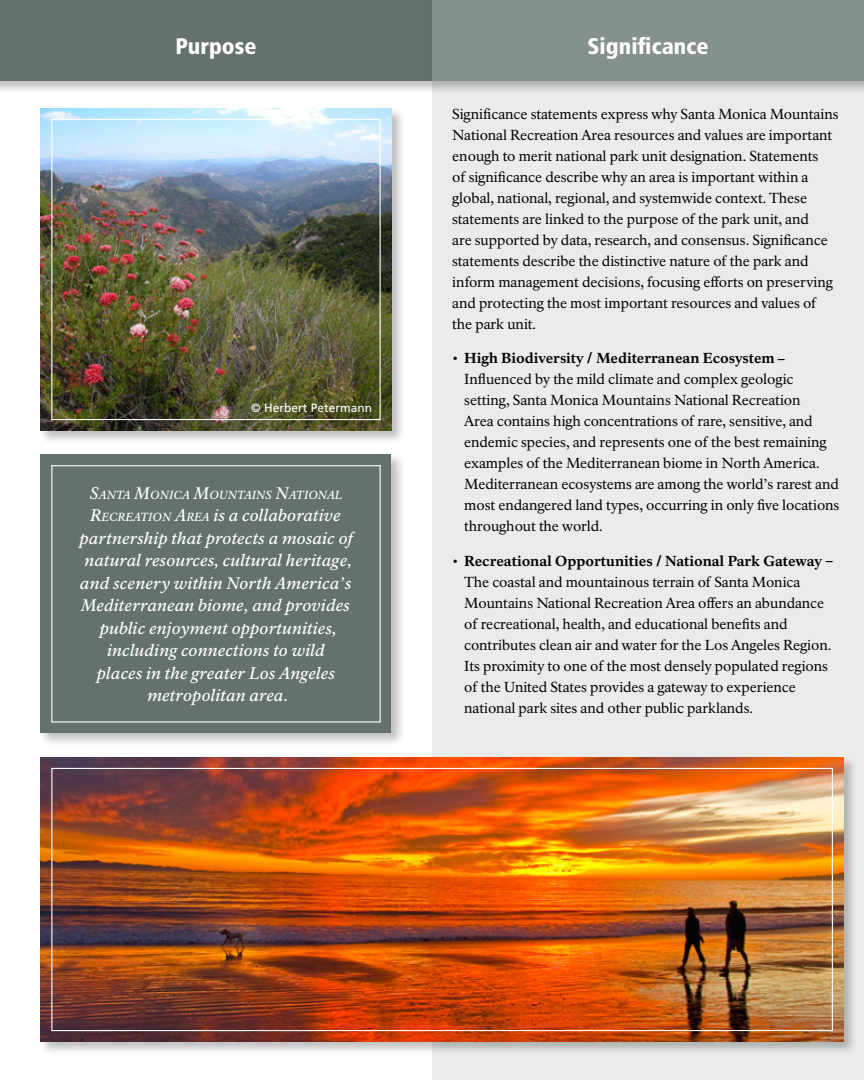
<style>
.page{position:relative;width:864px;height:1080px;background:#fff}
.page>*{position:absolute;margin:0;border:0;box-sizing:border-box;transform-origin:0 0}
.t1{font:900 condensed 22.5px "Frutiger LT Std";color:#fff}
.Purpose{font:italic 16.5px/22.5px "NPS Rawlinson OT Med";letter-spacing:.01em;color:#fff;text-align:center}
.Body{font:14.25px/21px "NPS Rawlinson OT";letter-spacing:-.005em;color:#000}
.t2{font:800 14.25px "NPS Rawlinson OT";letter-spacing:-.005em;color:#000}
.t3{font:12px "Frutiger LT Std";color:#fff}
.Purpose-2{font:italic 11.55px "NPS Rawlinson OT Med";letter-spacing:.015em;color:#fff}
.s1{font-size:16.5px}
.s2{font-style:inherit}
.s3{font-size:11.55px}
.s4{font-weight:800}
.s5{font-weight:400}
</style>
<div class="page">
<div style="left:432px;top:81px;width:432px;height:999px;background:#e9ecea"></div>
<div style="left:0;top:0;width:446px;height:95px;background:#000;opacity:.25"></div>
<div style="left:0;top:0;width:432px;height:81px;background:#65726b"></div>
<div style="left:430px;top:0;width:434px;height:95px;background:#000;opacity:.25"></div>
<div style="left:432px;top:0;width:432px;height:81px;background:#85918b"></div>
<div style="left:38px;top:452px;width:368px;height:296px;background:#000;opacity:.25"></div>
<div style="left:40px;top:454px;width:352px;height:279px;background:#65726b"></div>
<div style="left:51px;top:465px;width:330px;height:258px;border:1px solid #fff"></div>
<div style="left:39px;top:106px;width:366px;height:339px;background:#000;opacity:.25"></div>
<img style="left:40px;top:108px;width:352px;height:323px">
<div style="left:51px;top:119px;width:330px;height:301px;border:1px solid #fff"></div>
<div style="left:39px;top:755px;width:818px;height:301px;background:#000;opacity:.25"></div>
<img style="left:40px;top:757px;width:804px;height:285px">
<div style="left:51px;top:768px;width:782px;height:263px;border:1px solid #fff"></div>
<h2 class="t1" style="left:175px;top:33px;width:83px">Purpose</h2>
<p class="t3" style="left:251px;top:400px;width:122px">© Herbert Petermann</p>
<p class="Purpose-2" style="left:90px;top:488px;width:254px"><span class="s1">S</span>ANTA <span class="s1">M</span>ONICA <span class="s1">M</span>OUNTAINS <span class="s1">N</span>ATIONAL</p>
<p class="Purpose" style="left:79px;top:505px;width:275px"><span class="s2">R</span><span class="s3">ECREATION</span> <span class="s2">A</span><span class="s3">REA</span> is a collaborative partnership that protects a mosaic of natural resources, cultural heritage, and scenery within North America’s Mediterranean biome, and provides public enjoyment opportunities, including connections to wild<br>places in the greater Los Angeles metropolitan area.</p>
<h2 class="t1" style="left:588px;top:33px;width:122px">Significance</h2>
<p class="Body" style="left:452px;top:103px;width:388px">Significance statements express why Santa Monica Mountains National Recreation Area resources and values are important enough to merit national park unit designation. Statements<br>of significance describe why an area is important within a global, national, regional, and systemwide context. These statements are linked to the purpose of the park unit, and<br>are supported by data, research, and consensus. Significance statements describe the distinctive nature of the park and inform management decisions, focusing efforts on preserving and protecting the most important resources and values of the park unit.</p>
<p class="Body" style="left:464px;top:348px;width:377px;text-indent:-12px">• <span class="s4">High Biodiversity / Mediterranean Ecosystem – </span>Influenced by the mild climate and complex geologic setting, Santa Monica Mountains National Recreation<br>Area contains high concentrations of rare, sensitive, and endemic species, and represents one of the best remaining examples of the Mediterranean biome in North America.<br>Mediterranean ecosystems are among the world’s rarest and most endangered land types, occurring in only five locations throughout the world.</p>
<p class="t2" style="left:452px;top:552px;width:382px"><span class="s5">•</span> Recreational Opportunities / National Park Gateway –</p>
<p class="Body" style="left:464px;top:571px;width:369px">The coastal and mountainous terrain of Santa Monica Mountains National Recreation Area offers an abundance of recreational, health, and educational benefits and contributes clean air and water for the Los Angeles Region.<br>Its proximity to one of the most densely populated regions of the United States provides a gateway to experience national park sites and other public parklands.</p>
</div>
